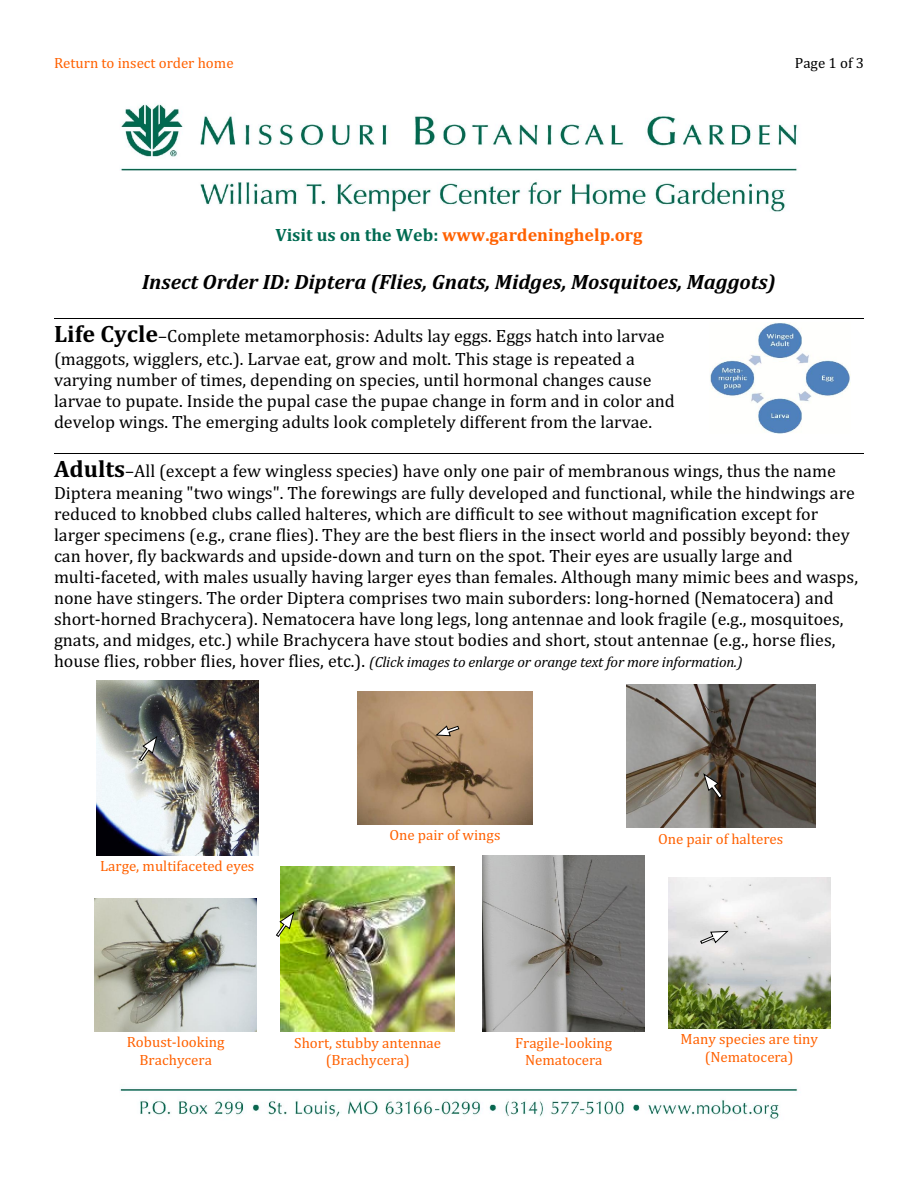
<style>
.page{position:relative;width:918px;height:1188px;background:#fff}
.page>*{position:absolute;margin:0;border:0;box-sizing:border-box;transform-origin:0 0}
.t1{font:italic 700 21px "Cambria";color:#000}
.t2{font:18px/21.1px "Cambria";color:#000}
.t3{font:700 18px "Cambria";color:#ff6100}
.t4{font:15px/17.4px "Cambria";color:#ff6100;text-align:center}
.t5{font:italic 15px "Cambria";letter-spacing:-.015em;color:#000}
.t6{font:15px "Cambria";color:#000}
.s1{color:#006b52}
.s2{font-weight:700;font-size:24px}
.s3{font-style:normal;font-size:18px}
</style>
<div class="page">
<img style="left:626px;top:685px;width:189px;height:143px">
<img style="left:96px;top:681px;width:162px;height:175px">
<img style="left:483px;top:856px;width:162px;height:176px">
<img style="left:668px;top:878px;width:162px;height:151px">
<img style="left:281px;top:866px;width:174px;height:166px">
<img style="left:357px;top:691px;width:176px;height:134px">
<img style="left:710px;top:323px;width:140px;height:111px">
<img style="left:95px;top:899px;width:162px;height:133px">
<img style="left:120px;top:104px;width:677px;height:108px">
<hr style="left:54px;top:318px;width:810px;height:1px;background:#000">
<hr style="left:54px;top:453px;width:810px;height:1px;background:#000">
<svg style="left:135px;top:733px;width:27px;height:31px"></svg>
<svg style="left:698px;top:926px;width:32px;height:22px"></svg>
<svg style="left:276px;top:909px;width:23px;height:31px"></svg>
<svg style="left:699px;top:770px;width:27px;height:31px"></svg>
<svg style="left:434px;top:722px;width:27px;height:19px"></svg>
<img style="left:120px;top:1088px;width:678px;height:31px">
<p class="t4" style="left:54px;top:55px;width:181px">Return to insect order home</p>
<p class="t6" style="left:795px;top:57px;width:71px">Page 1 of 3</p>
<p class="t3" style="left:275px;top:227px;width:369px"><span class="s1">Visit us on the Web:</span> www.gardeninghelp.org</p>
<p class="t1" style="left:142px;top:273px;width:635px">Insect Order ID: Diptera (Flies, Gnats, Midges, Mosquitoes, Maggots)</p>
<p class="t2" style="left:54px;top:326px;width:622px"><span class="s2">Life Cycle</span>–Complete metamorphosis: Adults lay eggs. Eggs hatch into larvae (maggots, wigglers, etc.). Larvae eat, grow and molt. This stage is repeated a varying number of times, depending on species, until hormonal changes cause larvae to pupate. Inside the pupal case the pupae change in form and in color and develop wings. The emerging adults look completely different from the larvae.</p>
<p class="t2" style="left:54px;top:461px;width:806px"><span class="s2">Adults</span>–All (except a few wingless species) have only one pair of membranous wings, thus the name Diptera meaning "two wings". The forewings are fully developed and functional, while the hindwings are reduced to knobbed clubs called halteres, which are difficult to see without magnification except for larger specimens (e.g., crane flies). They are the best fliers in the insect world and possibly beyond: they can hover, fly backwards and upside-down and turn on the spot. Their eyes are usually large and multi-faceted, with males usually having larger eyes than females. Although many mimic bees and wasps, none have stingers. The order Diptera comprises two main suborders: long-horned (Nematocera) and short-horned Brachycera). Nematocera have long legs, long antennae and look fragile (e.g., mosquitoes, gnats, and midges, etc.) while Brachycera have stout bodies and short, stout antennae (e.g., horse flies,</p>
<p class="t5" style="left:54px;top:656px;width:690px"><span class="s3">house flies, robber flies, hover flies, etc.).</span> (Click images to enlarge or orange text for more information.)</p>
<p class="t4" style="left:100px;top:859px;width:156px">Large, multifaceted eyes</p>
<p class="t4" style="left:389px;top:828px;width:113px">One pair of wings</p>
<p class="t4" style="left:658px;top:831px;width:127px">One pair of halteres</p>
<p class="t4" style="left:127px;top:1035px;width:99px">Robust-looking<br>Brachycera</p>
<p class="t4" style="left:294px;top:1035px;width:148px">Short, stubby antennae (Brachycera)</p>
<p class="t4" style="left:515px;top:1035px;width:99px">Fragile-looking<br>Nematocera</p>
<p class="t4" style="left:681px;top:1031px;width:139px">Many species are tiny (Nematocera)</p>
</div>
